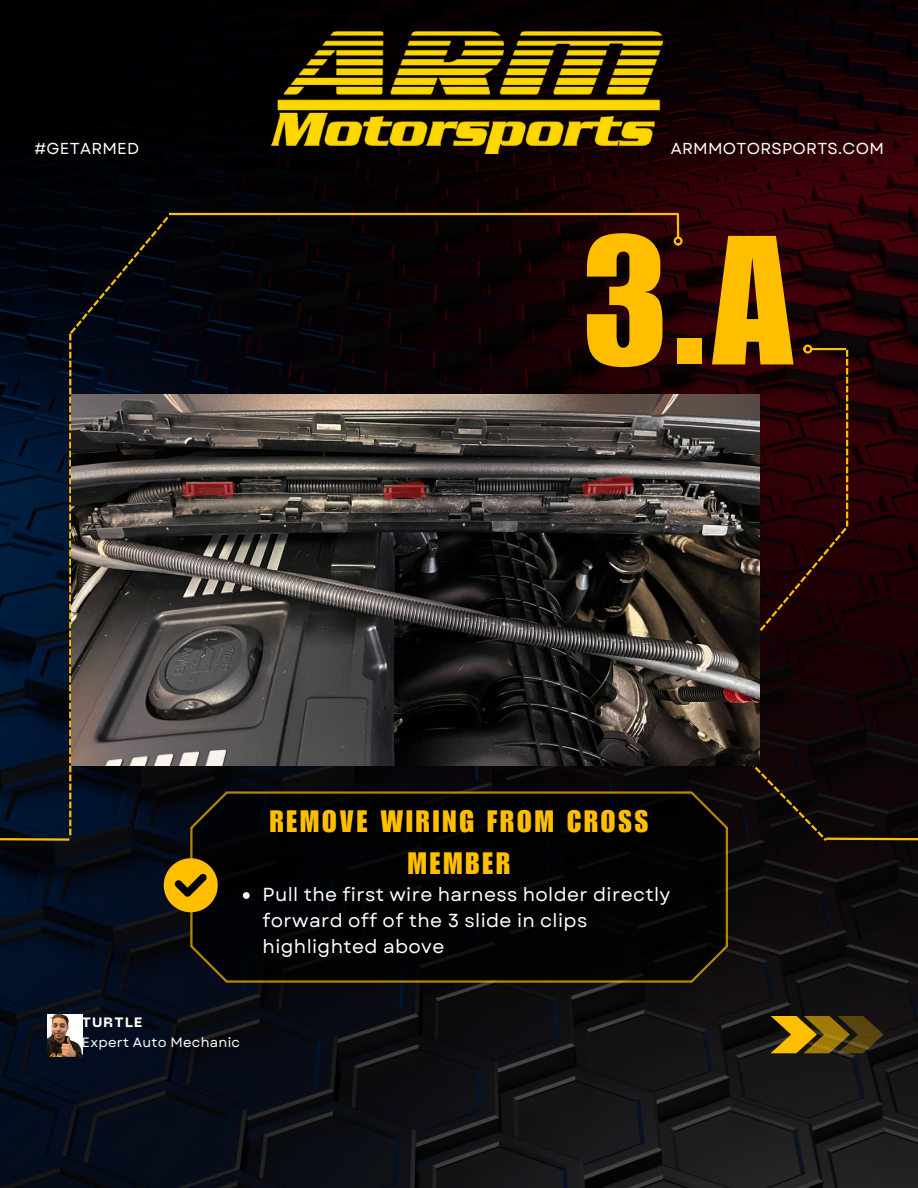
<style>
.page{position:relative;width:918px;height:1188px;background:#fff}
.page>*{position:absolute;margin:0;border:0;box-sizing:border-box;transform-origin:0 0}
.t1{font:180px "Impact LT Std";color:#ffbf00}
.t2{font:30.15px/41.7px "Impact LT Std";letter-spacing:.1em;color:#ffbf00;text-align:center}
.t3{font:18.9px/25.8px "Garet";letter-spacing:.02em;color:#fff}
.t4{font:15.9px "Garet";letter-spacing:.02em;color:#fff}
.t5{font:13.5px "Garet";letter-spacing:.02em;color:#fff}
.t6{font:800 13.5px "PP Neue Machina";letter-spacing:.1em;color:#fff}
</style>
<div class="page">
<img style="left:0;top:0;width:918px;height:1188px">
<svg style="left:190px;top:791px;width:538px;height:192px;background:#080603"></svg>
<hr style="left:169px;top:213px;width:510px;height:2px;background:#ffbf00">
<hr style="left:812px;top:348px;width:34px;height:2px;background:#ffbf00">
<div style="left:803px;top:345px;width:9px;height:9px;border:2px solid #ffbf00;border-radius:50%"></div>
<svg style="left:0;top:217px;width:168px;height:625px;background:#06111e"></svg>
<svg style="left:747px;top:350px;width:171px;height:492px;background:#1d0406"></svg>
<hr style="left:677px;top:214px;width:2px;height:23px;background:#ffbf00">
<div style="left:674px;top:237px;width:9px;height:9px;border:2px solid #ffbf00;border-radius:50%"></div>
<svg style="left:770px;top:1016px;width:114px;height:37px;background:#7a5e0c"></svg>
<svg style="left:164px;top:858px;width:54px;height:54px;background:#af8403"></svg>
<img style="left:271px;top:30px;width:391px;height:124px">
<img style="left:47px;top:1014px;width:35px;height:43px">
<img style="left:71px;top:395px;width:689px;height:371px">
<svg style="left:243px;top:892px;width:7px;height:7px"></svg>
<svg style="left:182px;top:480px;width:54px;height:20px"></svg>
<svg style="left:382px;top:479px;width:44px;height:23px"></svg>
<svg style="left:582px;top:473px;width:52px;height:25px"></svg>
<p class="t4" style="left:34px;top:137px;width:106px">#GETARMED</p>
<p class="t4" style="left:671px;top:137px;width:215px">ARMMOTORSPORTS.COM</p>
<p class="t1" style="left:582px;top:236px;width:214px">3.A</p>
<p class="t2" style="left:270px;top:805px;width:380px">REMOVE WIRING FROM CROSS<br>MEMBER</p>
<p class="t3" style="left:263px;top:882px;width:409px">Pull the first wire harness holder directly forward off of the 3 slide in clips highlighted above</p>
<p class="t6" style="left:82px;top:1017px;width:62px">TURTLE</p>
<p class="t5" style="left:82px;top:1033px;width:160px">Expert Auto Mechanic</p>
</div>
